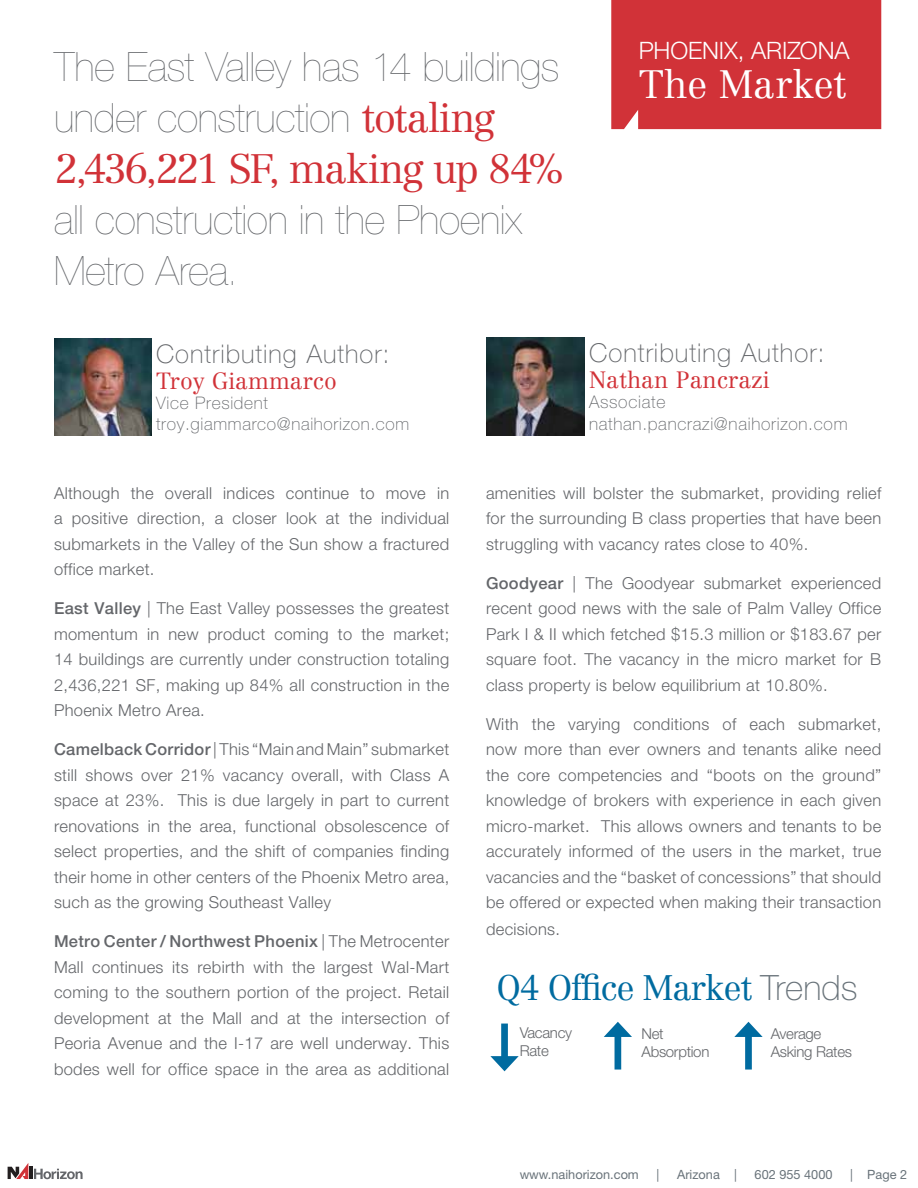
<style>
.page{position:relative;width:918px;height:1188px;background:#fff}
.page>*{position:absolute;margin:0;border:0;box-sizing:border-box;transform-origin:0 0}
.t1{font:200 40.5px/51px "Helvetica Neue LT Std";letter-spacing:-.01em;color:#64666a}
.t2{font:300 40.5px "Centennial LT Std";letter-spacing:-.055em;color:#d13238}
.t3{font:300 39px "Centennial LT Std";letter-spacing:-.01em;color:#fff}
.t4{font:300 34.95px "Centennial LT Std";letter-spacing:-.03em;color:#006ba0}
.t5{font:100 25.95px "Helvetica Neue LT Std";letter-spacing:.04em;color:#64666a}
.t6{font:100 25.8px "Helvetica Neue LT Std";letter-spacing:.04em;color:#64666a}
.t7{font:300 24px "Helvetica Neue LT Std";color:#fff}
.t8{font:300 23.25px "Centennial LT Std";color:#d13238}
.t9{font:300 23.1px "Centennial LT Std";color:#d13238}
.t10{font:100 17.4px/21.3px "Helvetica Neue LT Std";letter-spacing:.04em;color:#64666a}
.t11{font:100 17.25px/21.1px "Helvetica Neue LT Std";letter-spacing:.04em;color:#64666a}
.t12{font:300 16.5px/25.5px "Helvetica Neue LT Std";letter-spacing:.02em;color:#64666a;text-align:justify}
.t13{font:300 15px/18px "Helvetica Neue LT Std";letter-spacing:-.02em;color:#64666a}
.t14{font:12.75px "Helvetica Neue LT Std";color:#69737a}
.s1{font-family:"Centennial LT Std";font-weight:300;color:#d13238}
.s2{font-weight:500}
.s3{font-family:"Helvetica Neue LT Std";font-weight:100;color:#69737a}
</style>
<div class="page">
<hr style="left:29px;top:1167px;width:4px;height:12px;background:#231f20">
<svg style="left:8px;top:1163px;width:20px;height:16px"></svg>
<svg style="left:34px;top:1169px;width:49px;height:10px"></svg>
<div style="left:611px;top:0;width:270px;height:129px;background:#d13238"></div>
<div style="left:615px;top:1031px;width:6px;height:39px;background:#006ba0"></div>
<svg style="left:604px;top:1022px;width:28px;height:15px"></svg>
<div style="left:501px;top:1024px;width:7px;height:38px;background:#006ba0"></div>
<svg style="left:490px;top:1056px;width:29px;height:15px"></svg>
<div style="left:745px;top:1031px;width:7px;height:39px;background:#006ba0"></div>
<svg style="left:734px;top:1022px;width:29px;height:15px"></svg>
<img style="left:486px;top:338px;width:98px;height:98px">
<img style="left:54px;top:339px;width:97px;height:97px">
<h1 class="t1" style="left:54px;top:47px;width:507px">The East Valley has 14 buildings under construction <span class="s1">totaling</span></h1>
<h1 class="t2" style="left:54px;top:149px;width:511px">2,436,221 SF, making up 84%</h1>
<h1 class="t1" style="left:54px;top:200px;width:470px">all construction in the Phoenix<br>Metro Area.</h1>
<h3 class="t6" style="left:156px;top:345px;width:235px">Contributing Author:</h3>
<h3 class="t9" style="left:156px;top:369px;width:182px">Troy Giammarco</h3>
<p class="t11" style="left:156px;top:394px;width:255px">Vice President troy.giammarco@naihorizon.com</p>
<h3 class="t7" style="left:639px;top:42px;width:212px">PHOENIX, ARIZONA</h3>
<h2 class="t3" style="left:639px;top:65px;width:209px">The Market</h2>
<h3 class="t5" style="left:589px;top:344px;width:237px">Contributing Author:</h3>
<h3 class="t8" style="left:589px;top:369px;width:182px">Nathan Pancrazi</h3>
<p class="t10" style="left:589px;top:394px;width:260px">Associate nathan.pancrazi@naihorizon.com</p>
<p class="t12" style="left:54px;top:482px;width:397px">Although the overall indices continue to move in a positive direction, a closer look at the individual submarkets in the Valley of the Sun show a fractured office market.</p>
<p class="t12" style="left:54px;top:598px;width:397px"><span class="s2">East Valley</span> | The East Valley possesses the greatest momentum in new product coming to the market; 14 buildings are currently under construction totaling 2,436,221 SF, making up 84% all construction in the Phoenix Metro Area.</p>
<p class="t12" style="left:54px;top:739px;width:397px"><span class="s2">Camelback Corridor</span> | This “Main and Main” submarket still shows over 21% vacancy overall, with Class A space at 23%. This is due largely in part to current renovations in the area, functional obsolescence of select properties, and the shift of companies finding their home in other centers of the Phoenix Metro area, such as the growing Southeast Valley</p>
<p class="t12" style="left:54px;top:931px;width:397px"><span class="s2">Metro Center / Northwest Phoenix</span> | The Metrocenter Mall continues its rebirth with the largest Wal-Mart coming to the southern portion of the project. Retail development at the Mall and at the intersection of Peoria Avenue and the I-17 are well underway. This bodes well for office space in the area as additional</p>
<p class="t12" style="left:486px;top:482px;width:397px">amenities will bolster the submarket, providing relief for the surrounding B class properties that have been struggling with vacancy rates close to 40%.</p>
<p class="t12" style="left:486px;top:572px;width:397px"><span class="s2">Goodyear</span> | The Goodyear submarket experienced recent good news with the sale of Palm Valley Office Park I &amp; II which fetched $15.3 million or $183.67 per square foot. The vacancy in the micro market for B class property is below equilibrium at 10.80%.</p>
<p class="t12" style="left:486px;top:713px;width:397px">With the varying conditions of each submarket, now more than ever owners and tenants alike need the core competencies and “boots on the ground” knowledge of brokers with experience in each given micro-market. This allows owners and tenants to be accurately informed of the users in the market, true vacancies and the “basket of concessions” that should be offered or expected when making their transaction</p>
<p class="t12" style="left:486px;top:919px;width:76px">decisions.</p>
<h3 class="t4" style="left:497px;top:970px;width:362px">Q4 Office Market <span class="s3">Trends</span></h3>
<p class="t13" style="left:520px;top:1025px;width:54px">Vacancy<br>Rate</p>
<p class="t13" style="left:642px;top:1027px;width:69px">Net<br>Absorption</p>
<p class="t13" style="left:771px;top:1027px;width:83px">Average<br>Asking Rates</p>
<p class="t14" style="left:520px;top:1170px;width:121px">www.naihorizon.com</p>
<p class="t14" style="left:657px;top:1170px;width:4px">|</p>
<p class="t14" style="left:677px;top:1170px;width:61px">Arizona |</p>
<p class="t14" style="left:755px;top:1170px;width:79px">602 955 4000</p>
<p class="t14" style="left:850px;top:1170px;width:58px">| Page 2</p>
</div>
